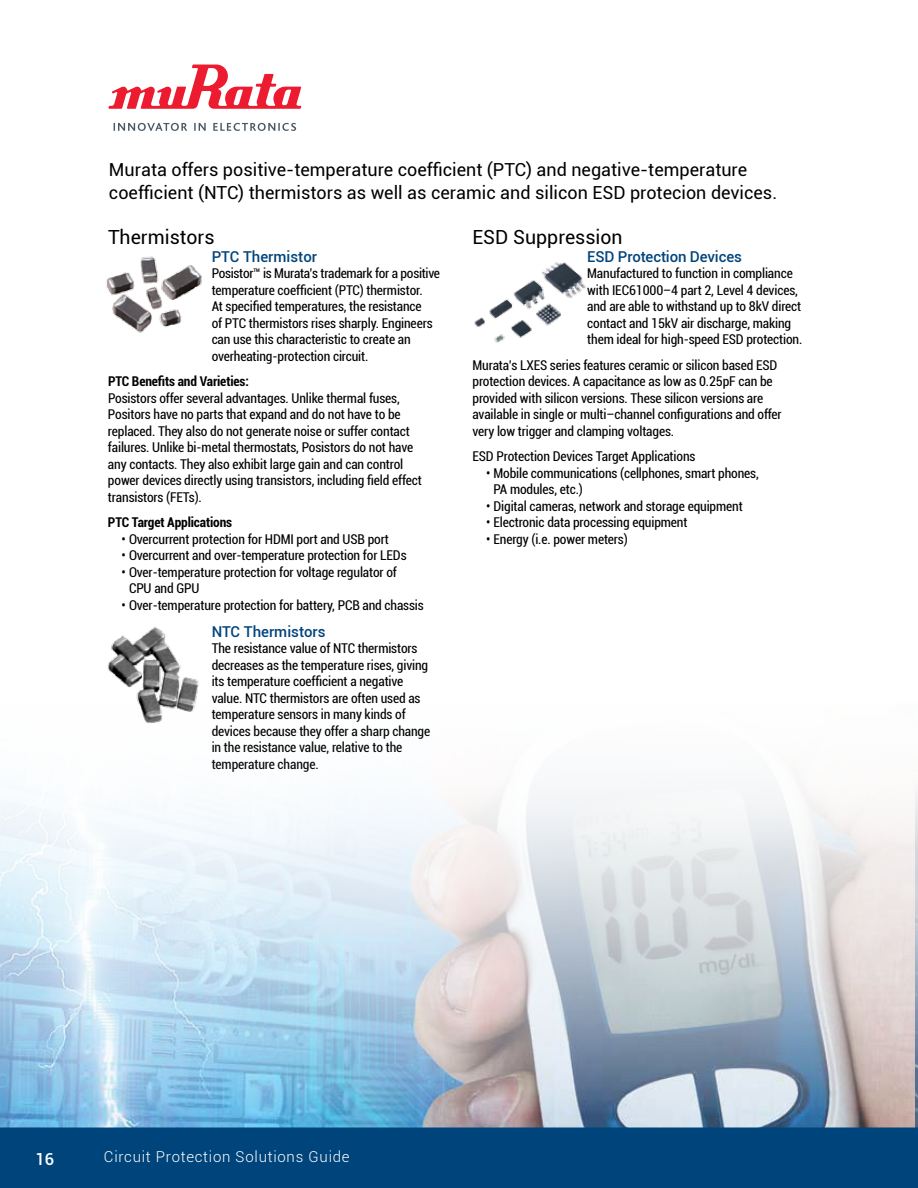
<style>
.page{position:relative;width:918px;height:1188px;background:#fff}
.page>*{position:absolute;margin:0;border:0;box-sizing:border-box;transform-origin:0 0}
.t1{font:19.5px "Roboto";color:#000}
.t2{font:18px/23.4px "Roboto";color:#000}
.t3{font:500 16.5px "Roboto";color:#fff}
.t4{font:500 15px "Roboto";letter-spacing:-.005em;color:#00447c}
.t5{font:300 15px "Roboto";letter-spacing:.05em;color:#fff}
.t6{font:condensed 13.5px/16.5px "Roboto";letter-spacing:-.01em;color:#000}
.t7{font:700 condensed 13.5px "Roboto";letter-spacing:-.01em;color:#000}
</style>
<div class="page">
<img style="left:0;top:790px;width:915px;height:338px">
<img style="left:106px;top:256px;width:96px;height:77px">
<img style="left:474px;top:262px;width:112px;height:81px">
<img style="left:107px;top:626px;width:92px;height:97px">
<img style="left:915px;top:790px;width:3px;height:338px">
<svg style="left:108px;top:65px;width:193px;height:44px"></svg>
<svg style="left:114px;top:123px;width:182px;height:8px"></svg>
<div style="left:0;top:1128px;width:918px;height:60px;background:#00447c"></div>
<h2 class="t2" style="left:109px;top:157px;width:670px">Murata offers positive-temperature coefficient (PTC) and negative-temperature coefficient (NTC) thermistors as well as ceramic and silicon ESD protecion devices.</h2>
<h1 class="t1" style="left:108px;top:223px;width:108px">Thermistors</h1>
<p class="t4" style="left:212px;top:246px;width:107px">PTC Thermistor</p>
<p class="t6" style="left:212px;top:265px;width:230px">Posistor™ is Murata’s trademark for a positive temperature coefficient (PTC) thermistor.<br>At specified temperatures, the resistance<br>of PTC thermistors rises sharply. Engineers can use this characteristic to create an overheating-protection circuit.</p>
<p class="t7" style="left:108px;top:372px;width:142px">PTC Benefits and Varieties:</p>
<p class="t6" style="left:108px;top:389px;width:315px">Posistors offer several advantages. Unlike thermal fuses, Positors have no parts that expand and do not have to be replaced. They also do not generate noise or suffer contact failures. Unlike bi-metal thermostats, Posistors do not have any contacts. They also exhibit large gain and can control power devices directly using transistors, including field effect transistors (FETs).</p>
<p class="t7" style="left:108px;top:513px;width:126px">PTC Target Applications</p>
<p class="t6" style="left:122px;top:530px;width:269px">• Overcurrent protection for HDMI port and USB port</p>
<p class="t6" style="left:122px;top:547px;width:287px">• Overcurrent and over-temperature protection for LEDs</p>
<p class="t6" style="left:129px;top:563px;width:269px;text-indent:-8px">• Over-temperature protection for voltage regulator of<br>CPU and GPU</p>
<p class="t6" style="left:122px;top:596px;width:304px">• Over-temperature protection for battery, PCB and chassis</p>
<p class="t4" style="left:212px;top:621px;width:116px">NTC Thermistors</p>
<p class="t6" style="left:212px;top:640px;width:220px">The resistance value of NTC thermistors decreases as the temperature rises, giving its temperature coefficient a negative value. NTC thermistors are often used as temperature sensors in many kinds of devices because they offer a sharp change in the resistance value, relative to the temperature change.</p>
<h1 class="t1" style="left:472px;top:223px;width:152px">ESD Suppression</h1>
<p class="t4" style="left:587px;top:246px;width:156px">ESD Protection Devices</p>
<p class="t6" style="left:587px;top:265px;width:217px">Manufactured to function in compliance with IEC61000–4 part 2, Level 4 devices, and are able to withstand up to 8kV direct contact and 15kV air discharge, making them ideal for high-speed ESD protection.</p>
<p class="t6" style="left:472px;top:356px;width:311px">Murata’s LXES series features ceramic or silicon based ESD protection devices. A capacitance as low as 0.25pF can be provided with silicon versions. These silicon versions are available in single or multi–channel configurations and offer very low trigger and clamping voltages.</p>
<p class="t6" style="left:472px;top:448px;width:224px">ESD Protection Devices Target Applications</p>
<p class="t6" style="left:494px;top:464px;width:267px;text-indent:-8px">• Mobile communications (cellphones, smart phones,<br>PA modules, etc.)</p>
<p class="t6" style="left:486px;top:497px;width:258px">• Digital cameras, network and storage equipment</p>
<p class="t6" style="left:486px;top:514px;width:203px">• Electronic data processing equipment</p>
<p class="t6" style="left:486px;top:530px;width:143px">• Energy (i.e. power meters)</p>
<p class="t3" style="left:36px;top:1147px;width:20px">16</p>
<p class="t5" style="left:104px;top:1147px;width:247px">Circuit Protection Solutions Guide</p>
</div>
